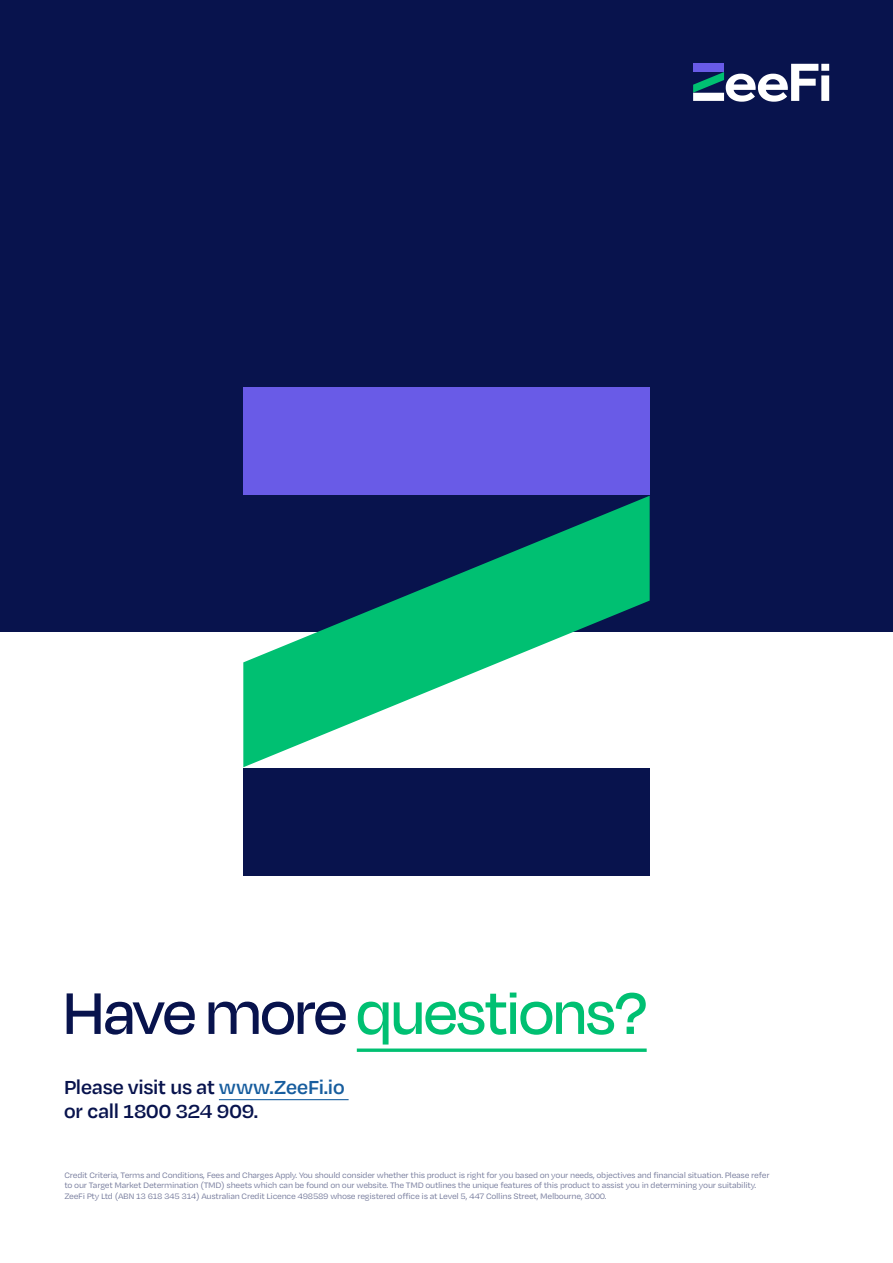
<style>
.page{position:relative;width:893px;height:1263px;background:#fff}
.page>*{position:absolute;margin:0;border:0;box-sizing:border-box;transform-origin:0 0}
.t1{font:500 67.5px "Degular Display";color:#00c072}
.Introduction_Paragra{font:600 21.75px/24px "Degular Text";letter-spacing:-.035em;color:#08134d}
.Sub_Heading_LV2{font:9px/10.8px "Degular Text";letter-spacing:-.03em;color:#6b7194}
.s1{color:#08134d}
.s2{color:#175d9e}
</style>
<div class="page">
<div style="left:0;top:0;width:893px;height:631px;background:#08134d"></div>
<div style="left:243px;top:768px;width:407px;height:107px;background:#08134d"></div>
<div style="left:243px;top:388px;width:407px;height:107px;background:#695be7"></div>
<svg style="left:243px;top:496px;width:407px;height:271px"></svg>
<svg style="left:357px;top:1048px;width:290px;height:4px"></svg>
<hr style="left:219px;top:1099px;width:130px;height:1px;background:#175d9e">
<svg style="left:693px;top:64px;width:136px;height:38px"></svg>
<p class="t1" style="left:64px;top:974px;width:584px"><span class="s1">Have more</span> questions?</p>
<p class="Introduction_Paragra" style="left:64px;top:1073px;width:283px">Please visit us at <span class="s2">www.ZeeFi.io </span>or call 1800 324 909.</p>
<p class="Sub_Heading_LV2" style="left:64px;top:1169px;width:707px">Credit Criteria, Terms and Conditions, Fees and Charges Apply. You should consider whether this product is right for you based on your needs, objectives and financial situation. Please refer to our Target Market Determination (TMD) sheets which can be found on our website. The TMD outlines the unique features of this product to assist you in determining your suitability.<br>ZeeFi Pty Ltd (ABN 13 618 345 314) Australian Credit Licence 498589 whose registered office is at Level 5, 447 Collins Street, Melbourne, 3000.</p>
</div>
